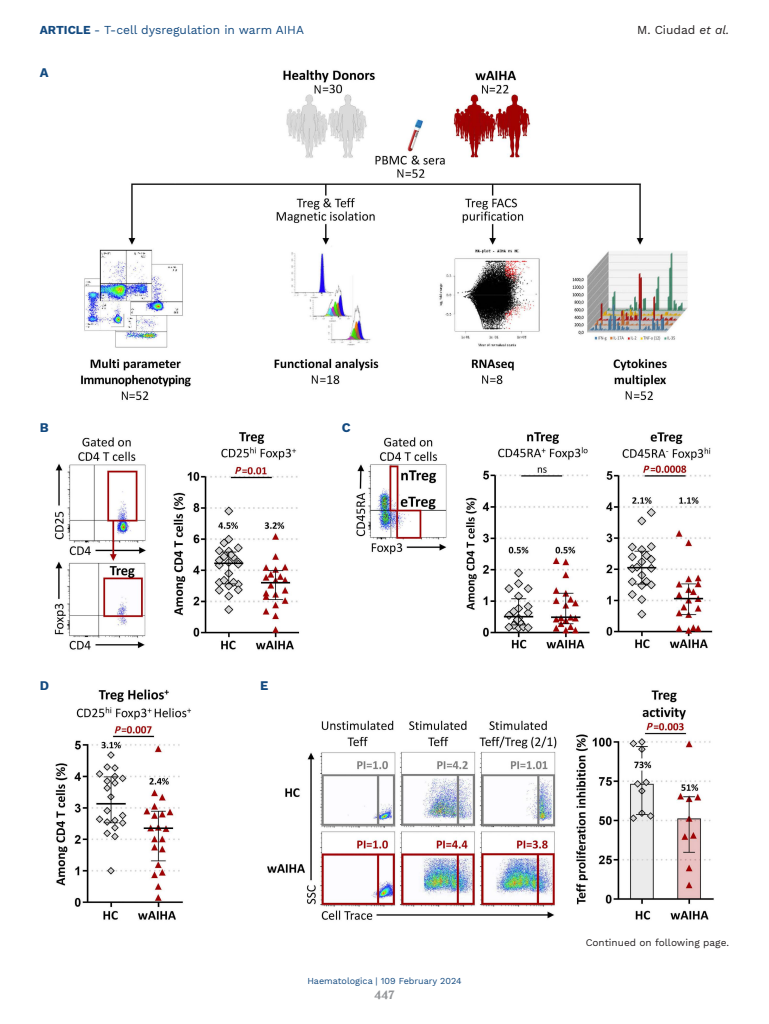
<style>
.page{position:relative;width:769px;height:1024px;background:#fff}
.page>*{position:absolute;margin:0;border:0;box-sizing:border-box;transform-origin:0 0}
.LETTERE_Figure{font:700 13px "Work Sans";color:#134a80}
.t1{font:12px "Work Sans";color:#134a80}
.t2{font:12px "Work Sans";color:#231f20}
.t3{font:700 12px "Volkhov";color:#939598}
.t4{font:10px "Work Sans";color:#231f20}
.t5{font:9px "Work Sans";color:#134a80}
.s1{font-weight:700}
.s2{font-style:italic}
</style>
<div class="page">
<img style="left:54px;top:69px;width:660px;height:851px">
<p class="t1" style="left:40px;top:23px;width:265px"><span class="s1">ARTICLE</span> - T-cell dysregulation in warm AIHA</p>
<p class="t2" style="left:637px;top:23px;width:93px">M. Ciudad <span class="s2">et al.</span></p>
<p class="LETTERE_Figure" style="left:40px;top:65px;width:10px">A</p>
<p class="LETTERE_Figure" style="left:40px;top:420px;width:10px">B</p>
<p class="LETTERE_Figure" style="left:40px;top:678px;width:11px">D</p>
<p class="LETTERE_Figure" style="left:342px;top:420px;width:10px">C</p>
<p class="LETTERE_Figure" style="left:260px;top:678px;width:10px">E</p>
<p class="t5" style="left:307px;top:975px;width:156px">Haematologica | 109 February 2024</p>
<p class="t3" style="left:374px;top:987px;width:21px">447</p>
<p class="t4" style="left:585px;top:936px;width:145px">Continued on following page.</p>
</div>
